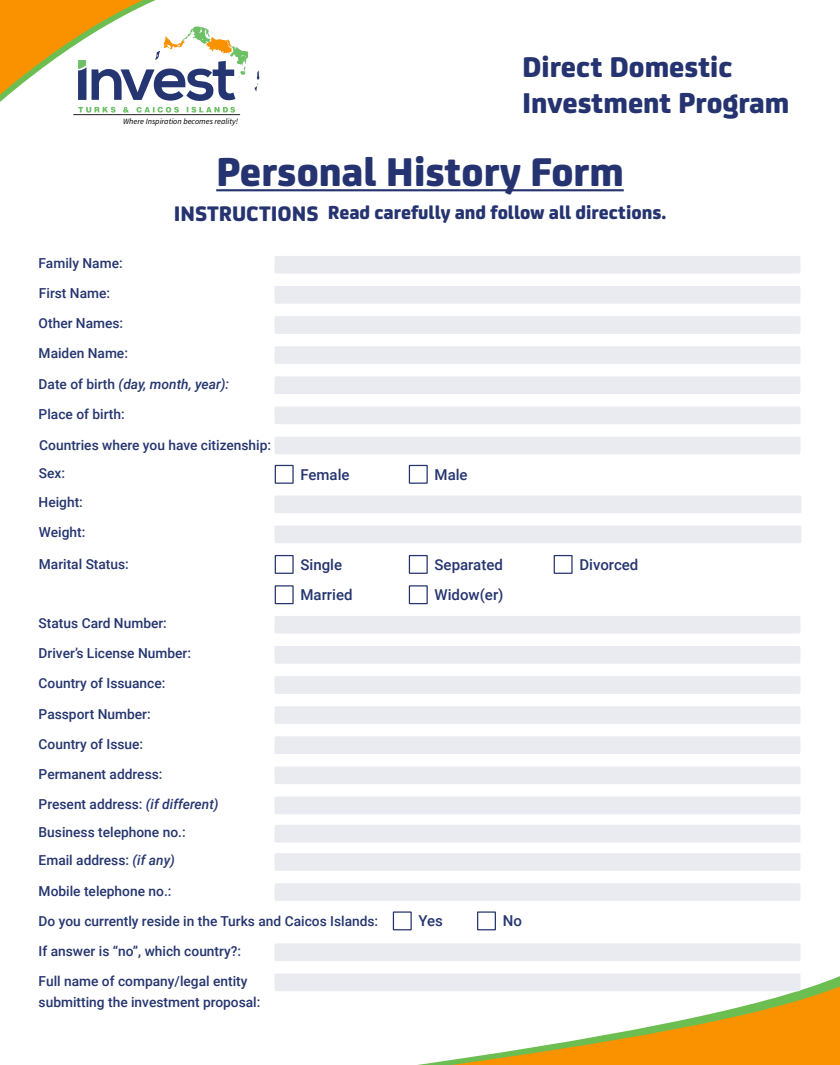
<style>
.page{position:relative;width:840px;height:1065px;background:#fff}
.page>*{position:absolute;margin:0;border:0;box-sizing:border-box;transform-origin:0 0}
.t1{font:800 42.88px "FS Joey";color:#253470}
.t2{font:800 30.62px/36.8px "FS Joey";color:#253470}
.t3{font:800 20px "FS Joey";color:#253470}
.t4{font:500 15px/30.4px "Roboto";color:#25356f}
.t5{font:500 13.75px/30.1px "Roboto";color:#25356f}
.t6{font:italic 8.12px "Source Sans Pro";color:#010101}
.s1{font-size:22.5px}
.s2{font-style:italic}
</style>
<div class="page">
<svg style="left:423px;top:986px;width:417px;height:79px"></svg>
<hr style="left:216px;top:189px;width:408px;height:2px;background:#253470">
<div style="left:275px;top:256px;width:525px;height:18px;background:#eaebf0;border-radius:2px"></div>
<div style="left:275px;top:286px;width:525px;height:18px;background:#eaebf0;border-radius:2px"></div>
<div style="left:275px;top:316px;width:525px;height:18px;background:#eaebf0;border-radius:2px"></div>
<div style="left:275px;top:346px;width:525px;height:18px;background:#eaebf0;border-radius:2px"></div>
<div style="left:275px;top:376px;width:525px;height:18px;background:#eaebf0;border-radius:2px"></div>
<div style="left:275px;top:406px;width:525px;height:18px;background:#eaebf0;border-radius:2px"></div>
<div style="left:275px;top:495px;width:526px;height:18px;background:#eaebf0;border-radius:2px"></div>
<div style="left:275px;top:526px;width:526px;height:17px;background:#eaebf0;border-radius:2px"></div>
<div style="left:275px;top:616px;width:525px;height:18px;background:#eaebf0;border-radius:2px"></div>
<div style="left:275px;top:646px;width:525px;height:18px;background:#eaebf0;border-radius:2px"></div>
<div style="left:275px;top:676px;width:525px;height:18px;background:#eaebf0;border-radius:2px"></div>
<div style="left:275px;top:706px;width:525px;height:18px;background:#eaebf0;border-radius:2px"></div>
<div style="left:275px;top:736px;width:525px;height:18px;background:#eaebf0;border-radius:2px"></div>
<div style="left:275px;top:766px;width:525px;height:18px;background:#eaebf0;border-radius:2px"></div>
<div style="left:275px;top:797px;width:525px;height:17px;background:#eaebf0;border-radius:2px"></div>
<div style="left:275px;top:825px;width:525px;height:18px;background:#eaebf0;border-radius:2px"></div>
<div style="left:275px;top:853px;width:525px;height:18px;background:#eaebf0;border-radius:2px"></div>
<div style="left:275px;top:883px;width:525px;height:18px;background:#eaebf0;border-radius:2px"></div>
<div style="left:275px;top:943px;width:525px;height:18px;background:#eaebf0;border-radius:2px"></div>
<div style="left:275px;top:974px;width:525px;height:17px;background:#eaebf0;border-radius:2px"></div>
<div style="left:275px;top:437px;width:525px;height:17px;background:#eaebf0;border-radius:2px"></div>
<div style="left:275px;top:465px;width:19px;height:19px;border:1px solid #25356f"></div>
<div style="left:409px;top:465px;width:19px;height:19px;border:1px solid #25356f"></div>
<div style="left:393px;top:911px;width:19px;height:19px;border:1px solid #25356f"></div>
<div style="left:477px;top:911px;width:19px;height:19px;border:1px solid #25356f"></div>
<div style="left:275px;top:555px;width:19px;height:19px;border:1px solid #25356f"></div>
<div style="left:275px;top:585px;width:19px;height:19px;border:1px solid #25356f"></div>
<div style="left:409px;top:555px;width:19px;height:19px;border:1px solid #25356f"></div>
<div style="left:409px;top:585px;width:19px;height:19px;border:1px solid #25356f"></div>
<div style="left:554px;top:555px;width:19px;height:19px;border:1px solid #25356f"></div>
<svg style="left:254px;top:70px;width:5px;height:21px"></svg>
<svg style="left:0;top:0;width:248px;height:116px"></svg>
<hr style="left:73px;top:114px;width:167px;height:1px;background:#231f20">
<p class="t6" style="left:123px;top:116px;width:117px">Where Inspiration becomes reality!</p>
<h2 class="t2" style="left:522px;top:46px;width:269px">Direct Domestic<br>Investment Program</h2>
<p class="t5" style="left:39px;top:247px;width:86px">Family Name:<br>First Name:</p>
<p class="t5" style="left:39px;top:308px;width:86px">Other Names:</p>
<p class="t5" style="left:39px;top:338px;width:91px">Maiden Name:</p>
<h1 class="t1" style="left:216px;top:138px;width:409px">Personal History Form</h1>
<h3 class="t3" style="left:174px;top:197px;width:494px"><span class="s1">INSTRUCTIONS</span> Read carefully and follow all directions.</h3>
<p class="t5" style="left:39px;top:368px;width:192px">Date of birth <span class="s2">(day, month, year):<br></span>Place of birth:</p>
<p class="t5" style="left:39px;top:430px;width:233px">Countries where you have citizenship:</p>
<p class="t5" style="left:39px;top:458px;width:28px">Sex:</p>
<p class="t4" style="left:300px;top:458px;width:51px">Female</p>
<p class="t4" style="left:435px;top:458px;width:35px">Male</p>
<p class="t5" style="left:39px;top:487px;width:48px">Height:<br>Weight:</p>
<p class="t5" style="left:39px;top:548px;width:92px">Marital Status:</p>
<p class="t4" style="left:300px;top:549px;width:54px">Single<br>Married</p>
<p class="t4" style="left:435px;top:549px;width:71px">Separated<br>Widow(er)</p>
<p class="t4" style="left:579px;top:549px;width:60px">Divorced</p>
<p class="t5" style="left:39px;top:608px;width:181px">Status Card Number:<br>Driver’s License Number:<br>Country of Issuance:<br>Passport Number:<br>Country of Issue:<br>Permanent address:<br>Present address: <span class="s2">(if different)</span></p>
<p class="t5" style="left:39px;top:818px;width:149px;line-height:28.2px">Business telephone no.:<br>Email address: <span class="s2">(if any)</span></p>
<p class="t5" style="left:39px;top:875px;width:341px">Mobile telephone no.:<br>Do you currently reside in the Turks and Caicos Islands:<br>If answer is “no”, which country?:<br>Full name of company/legal entity</p>
<p class="t5" style="left:39px;top:987px;width:223px">submitting the investment proposal:</p>
<p class="t4" style="left:419px;top:905px;width:26px">Yes</p>
<p class="t4" style="left:503px;top:905px;width:21px">No</p>
</div>
